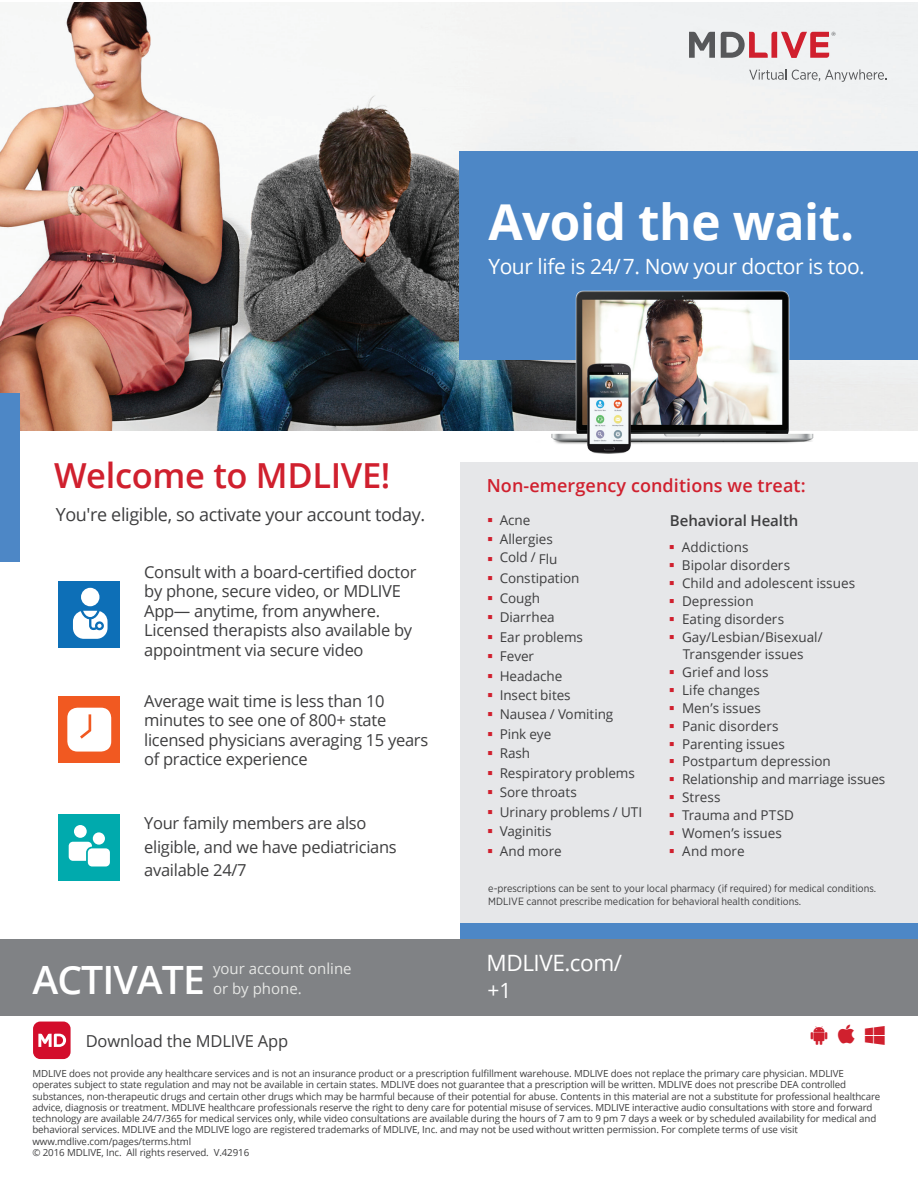
<style>
.page{position:relative;width:918px;height:1188px;background:#fff}
.page>*{position:absolute;margin:0;border:0;box-sizing:border-box;transform-origin:0 0}
.t1{font:700 49.5px "Open Sans";letter-spacing:-.01em;color:#fff}
.t2{font:600 39px "Open Sans";letter-spacing:-.025em;color:#fff}
.t3{font:600 34.5px "Open Sans";letter-spacing:-.01em;color:#d0202e}
.t4{font:22.5px "Open Sans";letter-spacing:-.02em;color:#fff}
.t5{font:21px "Open Sans";letter-spacing:-.02em;color:#fff}
.t6{font:18px "Open Sans";letter-spacing:-.02em;color:#3e3e3f}
.t7{font:600 18px "Open Sans";letter-spacing:.005em;color:#d0202e}
.t8{font:16.5px/19.5px "Open Sans";letter-spacing:-.02em;color:#3e3e3f}
.t9{font:15px/19.5px "Open Sans";color:#e6e7e5}
.t10{font:600 15px "Open Sans";letter-spacing:-.005em;color:#3e3e3f}
.t11{font:13.5px/17.9px "Open Sans";color:#3e3e3f;text-align:center}
.t12{font:10.5px/12.6px "Gotham Narrow";color:#3e3e3f}
.t13{font:9.75px/11.2px "Open Sans";letter-spacing:-.01em;color:#3e3e3f}
.s1{color:#d0202e}
</style>
<div class="page">
<div style="left:460px;top:462px;width:458px;height:470px;background:#e6e7e9"></div>
<img style="left:0;top:2px;width:918px;height:428px">
<div style="left:459px;top:152px;width:459px;height:208px;background:#4d87c6"></div>
<div style="left:0;top:394px;width:20px;height:168px;background:#4d87c6"></div>
<div style="left:460px;top:924px;width:458px;height:40px;background:#4d87c6"></div>
<div style="left:0;top:940px;width:918px;height:76px;background:#808285"></div>
<img style="left:508px;top:290px;width:321px;height:164px">
<svg style="left:689px;top:32px;width:26px;height:26px"></svg>
<svg style="left:721px;top:32px;width:115px;height:26px"></svg>
<svg style="left:749px;top:69px;width:37px;height:11px"></svg>
<svg style="left:792px;top:69px;width:95px;height:13px"></svg>
<div style="left:33px;top:1022px;width:38px;height:37px;background:#d30d2b;border-radius:7px"></div>
<svg style="left:38px;top:1034px;width:28px;height:13px"></svg>
<div style="left:58px;top:581px;width:62px;height:66px;background:#0d6fb7"></div>
<div style="left:81px;top:588px;width:18px;height:18px;background:#fff;border-radius:50%"></div>
<svg style="left:73px;top:611px;width:35px;height:28px"></svg>
<div style="left:58px;top:696px;width:62px;height:67px;background:#f15921"></div>
<svg style="left:67px;top:708px;width:44px;height:44px;background:#fdefe9"></svg>
<div style="left:58px;top:814px;width:62px;height:67px;background:#00aaad"></div>
<div style="left:74px;top:825px;width:13px;height:13px;background:#fff;border-radius:50%"></div>
<svg style="left:69px;top:842px;width:23px;height:19px"></svg>
<div style="left:93px;top:832px;width:12px;height:13px;background:#fff;border-radius:50%"></div>
<div style="left:88px;top:848px;width:22px;height:18px;background:#fff;border-radius:4px"></div>
<h1 class="t1" style="left:488px;top:188px;width:367px">Avoid the wait.</h1>
<h3 class="t5" style="left:488px;top:252px;width:378px">Your life is 24/7. Now your doctor is too.</h3>
<h3 class="t3" style="left:54px;top:451px;width:338px">Welcome to MDLIVE!</h3>
<h3 class="t6" style="left:56px;top:502px;width:371px">You're eligible, so activate your account today.</h3>
<h3 class="t8" style="left:144px;top:561px;width:274px">Consult with a board-certified doctor by phone, secure video, or MDLIVE App— anytime, from anywhere.<br>Licensed therapists also available by appointment via secure video</h3>
<h3 class="t8" style="left:144px;top:690px;width:286px">Average wait time is less than 10 minutes to see one of 800+ state licensed physicians averaging 15 years of practice experience</h3>
<h3 class="t8" style="left:144px;top:811px;width:254px;line-height:23.4px">Your family members are also eligible, and we have pediatricians available 24/7</h3>
<h3 class="t9" style="left:213px;top:959px;width:140px">your account online or by phone.</h3>
<h2 class="t2" style="left:32px;top:952px;width:174px">ACTIVATE</h2>
<h3 class="t8" style="left:86px;top:1031px;width:204px">Download the MDLIVE App</h3>
<h3 class="t7" style="left:487px;top:472px;width:320px">Non-emergency conditions we treat:</h3>
<h3 class="t11" style="left:487px;top:510px;width:45px"><span class="s1">▪</span> Acne</h3>
<h3 class="t11" style="left:487px;top:530px;width:67px"><span class="s1">▪</span> Allergies</h3>
<h3 class="t11" style="left:487px;top:548px;width:72px"><span class="s1">▪</span> Cold / Flu</h3>
<h3 class="t11" style="left:487px;top:569px;width:94px"><span class="s1">▪</span> Constipation</h3>
<h3 class="t11" style="left:487px;top:588px;width:54px"><span class="s1">▪</span> Cough</h3>
<h3 class="t11" style="left:487px;top:608px;width:69px"><span class="s1">▪</span> Diarrhea</h3>
<h3 class="t11" style="left:487px;top:627px;width:97px"><span class="s1">▪</span> Ear problems</h3>
<h3 class="t11" style="left:487px;top:647px;width:49px"><span class="s1">▪</span> Fever</h3>
<h3 class="t11" style="left:487px;top:666px;width:77px"><span class="s1">▪</span> Headache</h3>
<h3 class="t11" style="left:487px;top:686px;width:85px"><span class="s1">▪</span> Insect bites</h3>
<h3 class="t11" style="left:487px;top:705px;width:128px"><span class="s1">▪</span> Nausea / Vomiting</h3>
<h3 class="t11" style="left:487px;top:725px;width:66px"><span class="s1">▪</span> Pink eye</h3>
<h3 class="t11" style="left:487px;top:744px;width:45px"><span class="s1">▪</span> Rash</h3>
<h3 class="t11" style="left:487px;top:764px;width:149px"><span class="s1">▪</span> Respiratory problems</h3>
<h3 class="t11" style="left:487px;top:783px;width:91px"><span class="s1">▪</span> Sore throats</h3>
<h3 class="t11" style="left:487px;top:803px;width:157px"><span class="s1">▪</span> Urinary problems / UTI</h3>
<h3 class="t11" style="left:487px;top:822px;width:66px"><span class="s1">▪</span> Vaginitis</h3>
<h3 class="t11" style="left:487px;top:842px;width:76px"><span class="s1">▪</span> And more</h3>
<h3 class="t10" style="left:670px;top:510px;width:130px">Behavioral Health</h3>
<h3 class="t11" style="left:669px;top:538px;width:81px"><span class="s1">▪</span> Addictions</h3>
<h3 class="t11" style="left:669px;top:556px;width:123px"><span class="s1">▪</span> Bipolar disorders</h3>
<h3 class="t11" style="left:669px;top:574px;width:188px"><span class="s1">▪</span> Child and adolescent issues</h3>
<h3 class="t11" style="left:669px;top:592px;width:86px"><span class="s1">▪</span> Depression</h3>
<h3 class="t11" style="left:669px;top:610px;width:117px"><span class="s1">▪</span> Eating disorders</h3>
<h3 class="t11" style="left:669px;top:627px;width:156px"><span class="s1">▪</span> Gay/Lesbian/Bisexual/<br>Transgender issues</h3>
<h3 class="t11" style="left:669px;top:663px;width:101px"><span class="s1">▪</span> Grief and loss</h3>
<h3 class="t11" style="left:669px;top:681px;width:93px"><span class="s1">▪</span> Life changes</h3>
<h3 class="t11" style="left:669px;top:699px;width:94px"><span class="s1">▪</span> Men’s issues</h3>
<h3 class="t11" style="left:669px;top:717px;width:111px"><span class="s1">▪</span> Panic disorders</h3>
<h3 class="t11" style="left:669px;top:734px;width:117px"><span class="s1">▪</span> Parenting issues</h3>
<h3 class="t11" style="left:669px;top:752px;width:163px"><span class="s1">▪</span> Postpartum depression</h3>
<h3 class="t11" style="left:669px;top:770px;width:218px"><span class="s1">▪</span> Relationship and marriage issues</h3>
<h3 class="t11" style="left:669px;top:788px;width:53px"><span class="s1">▪</span> Stress</h3>
<h3 class="t11" style="left:669px;top:806px;width:126px"><span class="s1">▪</span> Trauma and PTSD</h3>
<h3 class="t11" style="left:669px;top:824px;width:115px"><span class="s1">▪</span> Women’s issues</h3>
<h3 class="t11" style="left:669px;top:842px;width:77px"><span class="s1">▪</span> And more</h3>
<p class="t12" style="left:488px;top:882px;width:389px">e-prescriptions can be sent to your local pharmacy (if required) for medical conditions.<br>MDLIVE cannot prescribe medication for behavioral health conditions.</p>
<h3 class="t4" style="left:487px;top:947px;width:137px">MDLIVE.com/</h3>
<h3 class="t5" style="left:488px;top:975px;width:25px">+1</h3>
<p class="t13" style="left:32px;top:1068px;width:850px">MDLIVE does not provide any healthcare services and is not an insurance product or a prescription fulfillment warehouse. MDLIVE does not replace the primary care physician. MDLIVE operates subject to state regulation and may not be available in certain states. MDLIVE does not guarantee that a prescription will be written. MDLIVE does not prescribe DEA controlled substances, non-therapeutic drugs and certain other drugs which may be harmful because of their potential for abuse. Contents in this material are not a substitute for professional healthcare advice, diagnosis or treatment. MDLIVE healthcare professionals reserve the right to deny care for potential misuse of services. MDLIVE interactive audio consultations with store and forward technology are available 24/7/365 for medical services only, while video consultations are available during the hours of 7 am to 9 pm 7 days a week or by scheduled availability for medical and behavioral services. MDLIVE and the MDLIVE logo are registered trademarks of MDLIVE, Inc. and may not be used without written permission. For complete terms of use visit www.mdlive.com/pages/terms.html<br>© 2016 MDLIVE, Inc. All rights reserved. V.42916</p>
</div>
